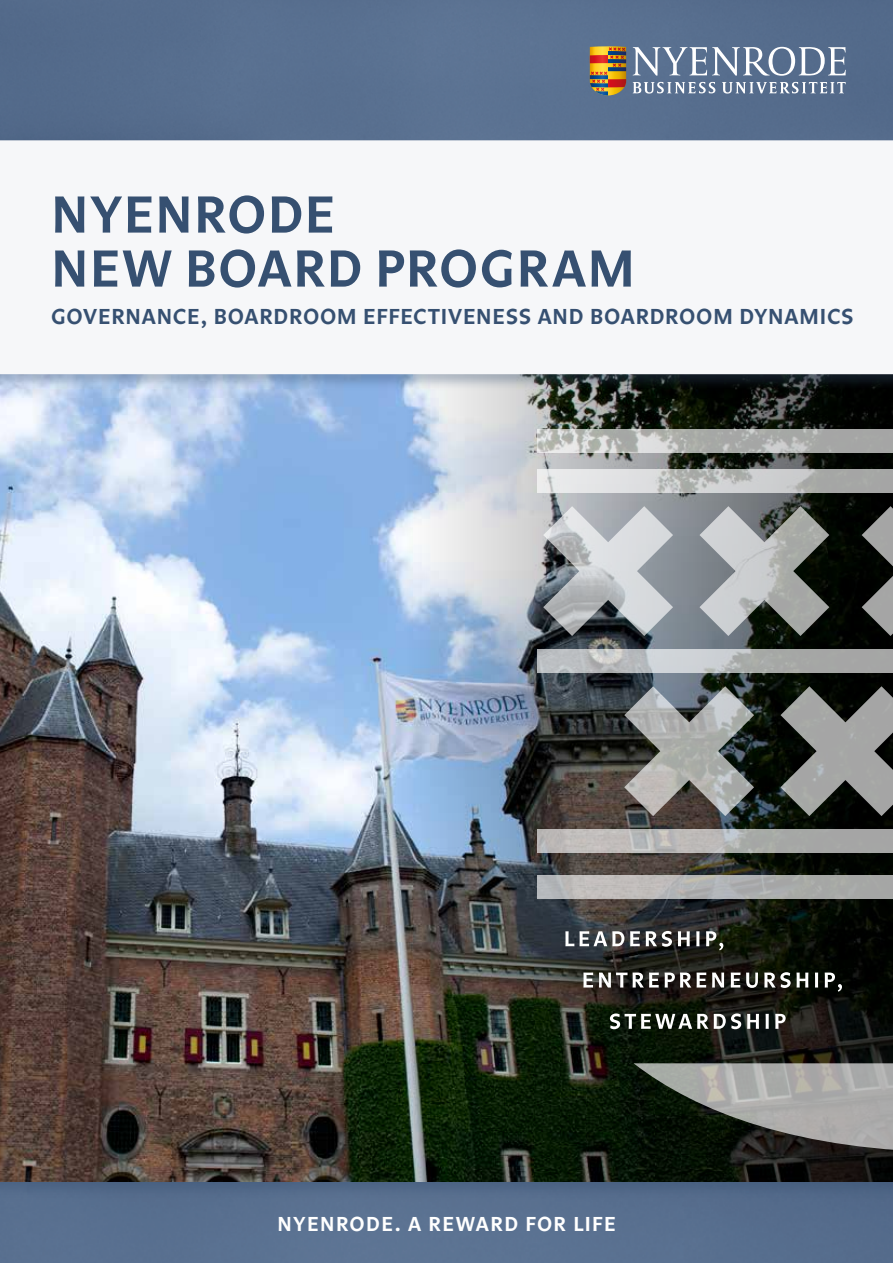
<style>
.page{position:relative;width:893px;height:1263px;background:#fff}
.page>*{position:absolute;margin:0;border:0;box-sizing:border-box;transform-origin:0 0}
.t1{font:600 54px/54px "Legato OT";letter-spacing:.03em;color:#365071}
.t2{font:600 22.5px "Legato OT";letter-spacing:.04em;color:#365071}
.t3{font:600 21px "Legato OT";letter-spacing:.07em;color:#fff}
</style>
<div class="page">
<div style="left:0;top:1198px;width:893px;height:65px;background:#597090"></div>
<div style="left:0;top:0;width:893px;height:139px;background:#586f8f"></div>
<svg style="left:590px;top:46px;width:36px;height:49px"></svg>
<svg style="left:633px;top:47px;width:213px;height:29px"></svg>
<svg style="left:633px;top:82px;width:82px;height:12px"></svg>
<svg style="left:722px;top:82px;width:124px;height:12px"></svg>
<div style="left:0;top:372px;width:893px;height:826px;background:#365071;opacity:.35"></div>
<img style="left:406px;top:391px;width:487px;height:791px">
<div style="left:0;top:139px;width:893px;height:252px;background:#365071;opacity:.35"></div>
<div style="left:0;top:140px;width:893px;height:234px;background:#f6f7f9"></div>
<svg style="left:537px;top:650px;width:356px;height:23px"></svg>
<svg style="left:537px;top:469px;width:356px;height:24px"></svg>
<svg style="left:537px;top:429px;width:356px;height:23px;fill:#a9aca7"></svg>
<svg style="left:780px;top:686px;width:113px;height:130px"></svg>
<svg style="left:624px;top:686px;width:130px;height:130px"></svg>
<svg style="left:699px;top:506px;width:130px;height:130px"></svg>
<svg style="left:862px;top:506px;width:31px;height:130px"></svg>
<svg style="left:543px;top:506px;width:130px;height:130px"></svg>
<svg style="left:537px;top:876px;width:356px;height:23px"></svg>
<svg style="left:537px;top:830px;width:356px;height:23px"></svg>
<svg style="left:634px;top:1063px;width:259px;height:89px"></svg>
<svg style="left:565px;top:931px;width:59px;height:15px"></svg>
<svg style="left:630px;top:931px;width:10px;height:15px"></svg>
<svg style="left:646px;top:931px;width:26px;height:16px"></svg>
<svg style="left:678px;top:931px;width:12px;height:15px"></svg>
<svg style="left:696px;top:931px;width:3px;height:15px"></svg>
<svg style="left:706px;top:931px;width:17px;height:19px"></svg>
<svg style="left:583px;top:972px;width:10px;height:15px"></svg>
<svg style="left:599px;top:972px;width:28px;height:15px"></svg>
<svg style="left:633px;top:972px;width:26px;height:15px"></svg>
<svg style="left:665px;top:972px;width:26px;height:15px"></svg>
<svg style="left:697px;top:972px;width:9px;height:15px"></svg>
<svg style="left:712px;top:972px;width:12px;height:15px"></svg>
<svg style="left:731px;top:972px;width:9px;height:15px"></svg>
<svg style="left:746px;top:972px;width:12px;height:16px"></svg>
<svg style="left:764px;top:972px;width:44px;height:16px"></svg>
<svg style="left:815px;top:972px;width:3px;height:15px"></svg>
<svg style="left:825px;top:972px;width:17px;height:20px"></svg>
<svg style="left:610px;top:1013px;width:98px;height:16px"></svg>
<svg style="left:714px;top:1013px;width:27px;height:16px"></svg>
<svg style="left:747px;top:1014px;width:12px;height:15px"></svg>
<svg style="left:766px;top:1014px;width:3px;height:15px"></svg>
<svg style="left:775px;top:1014px;width:11px;height:15px"></svg>
<h1 class="t1" style="left:51px;top:190px;width:585px">NYENRODE<br>NEW BOARD PROGRAM</h1>
<p class="t2" style="left:51px;top:303px;width:804px">GOVERNANCE, BOARDROOM EFFECTIVENESS AND BOARDROOM DYNAMICS</p>
<p class="t3" style="left:277px;top:1211px;width:340px">NYENRODE. A REWARD FOR LIFE</p>
</div>
